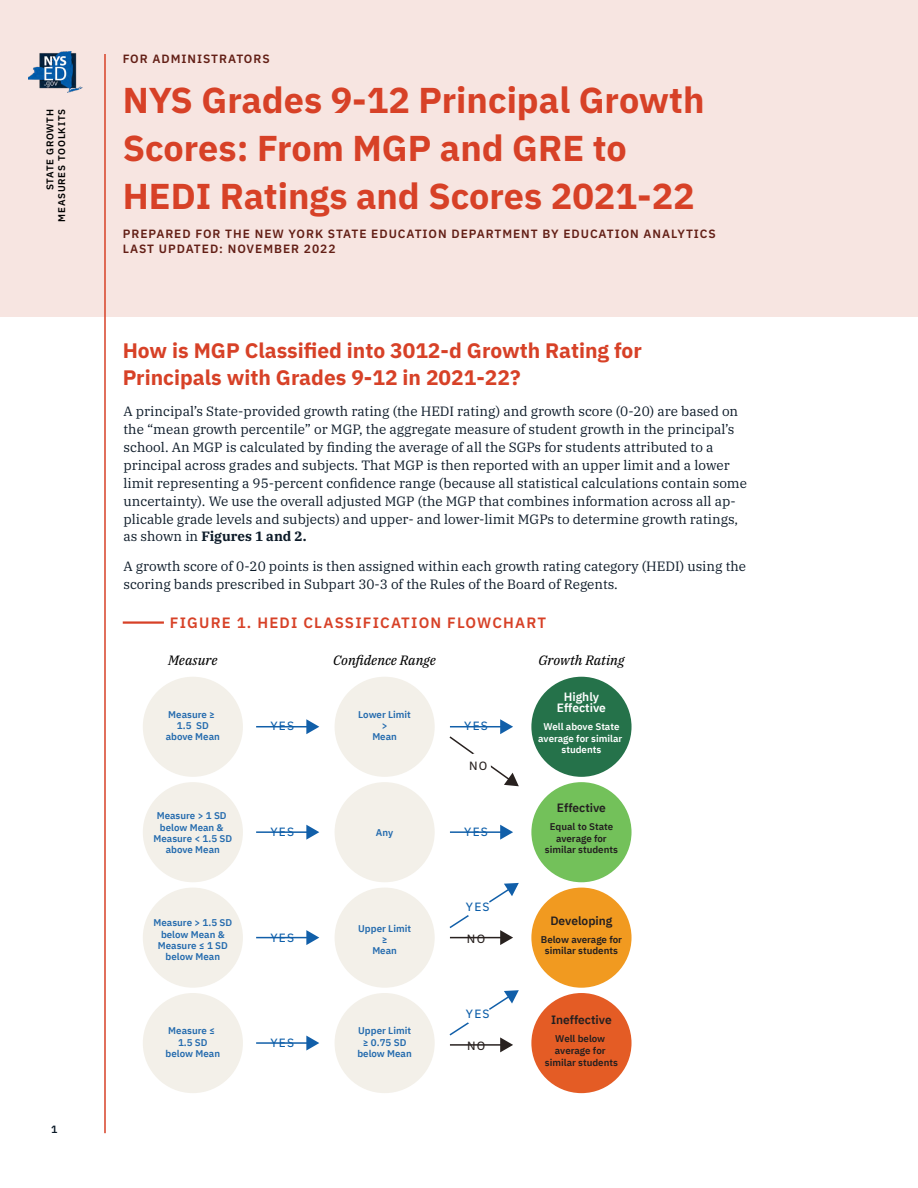
<style>
.page{position:relative;width:918px;height:1188px;background:#fff}
.page>*{position:absolute;margin:0;border:0;box-sizing:border-box;transform-origin:0 0}
.t1{font:700 36px/48px "IBM Plex Sans";color:#d74127}
.t2{font:700 21px/27px "IBM Plex Sans";color:#d74127}
.t3{font:15px "IBM Plex Sans Sm Bld";letter-spacing:.08em;color:#d74127}
.t4{font:13.5px/18px "IBM Plex Serif";color:#0c1a28}
.t5{font:italic 13.5px "IBM Plex Serif Text";color:#000}
.t6{font:12px/14.4px "IBM Plex Sans Sm Bld";letter-spacing:.08em;color:#631f16}
.t7{font:600 12px "IBM Plex Sans";color:#231f20}
.t8{font:12px "IBM Plex Sans Text";letter-spacing:.1em;color:#0d5ea9}
.t9{font:600 12px/11.4px "IBM Plex Sans";color:#fff;text-align:center}
.t10{font:12px "IBM Plex Sans Text";color:#28211f}
.t11{font:10.5px "IBM Plex Sans Sm Bld";color:#0c1a28}
.t12{font:600 9.75px/11.2px "IBM Plex Sans";color:#246bae;text-align:center}
.t13{font:600 9.75px/11.7px "IBM Plex Sans";color:#231f20;text-align:center}
.t14{font:600 9.75px/11.7px "IBM Plex Sans";color:#fff;text-align:center}
.t15{font:9.75px/11.7px "IBM Plex Sans Sm Bld";letter-spacing:.08em;color:#000;text-align:right}
.s1{font-weight:700}
</style>
<div class="page">
<div style="left:0;top:0;width:918px;height:316px;background:#f7e5e1"></div>
<hr style="left:104px;top:54px;width:2px;height:1079px;background:#d74127">
<img style="left:29px;top:51px;width:53px;height:41px">
<hr style="left:123px;top:621px;width:41px;height:3px;background:#d74127">
<svg style="left:268px;top:936px;width:29px;height:3px"></svg>
<div style="left:143px;top:677px;width:100px;height:100px;background:#f3f0e9;border-radius:50%"></div>
<div style="left:143px;top:782px;width:100px;height:100px;background:#f3f0e9;border-radius:50%"></div>
<div style="left:143px;top:888px;width:100px;height:100px;background:#f3f0e9;border-radius:50%"></div>
<div style="left:335px;top:782px;width:100px;height:100px;background:#f3f0e9;border-radius:50%"></div>
<div style="left:335px;top:888px;width:100px;height:100px;background:#f3f0e9;border-radius:50%"></div>
<hr style="left:450px;top:831px;width:52px;height:2px;background:#115fa9">
<svg style="left:500px;top:825px;width:13px;height:15px"></svg>
<svg style="left:449px;top:883px;width:70px;height:62px"></svg>
<hr style="left:256px;top:831px;width:53px;height:2px;background:#115fa9">
<svg style="left:306px;top:825px;width:13px;height:15px"></svg>
<hr style="left:256px;top:937px;width:53px;height:1px;background:#115fa9">
<svg style="left:306px;top:930px;width:13px;height:15px"></svg>
<div style="left:335px;top:677px;width:100px;height:100px;background:#f3f0e9;border-radius:50%"></div>
<hr style="left:256px;top:726px;width:53px;height:1px;background:#115fa9">
<svg style="left:306px;top:719px;width:13px;height:15px"></svg>
<svg style="left:449px;top:719px;width:70px;height:67px"></svg>
<div style="left:466px;top:753px;width:25px;height:25px;background:#fff;border-radius:50%"></div>
<div style="left:531px;top:677px;width:101px;height:100px;background:#25724a;border-radius:50%"></div>
<div style="left:531px;top:782px;width:101px;height:100px;background:#73c15a;border-radius:50%"></div>
<div style="left:531px;top:888px;width:101px;height:100px;background:#f19a20;border-radius:50%"></div>
<div style="left:143px;top:993px;width:100px;height:100px;background:#f3f0e9;border-radius:50%"></div>
<div style="left:531px;top:993px;width:101px;height:100px;background:#e45c25;border-radius:50%"></div>
<hr style="left:256px;top:1042px;width:53px;height:2px;background:#115fa9">
<svg style="left:306px;top:1036px;width:13px;height:15px"></svg>
<div style="left:335px;top:993px;width:100px;height:100px;background:#f3f0e9;border-radius:50%"></div>
<svg style="left:449px;top:990px;width:70px;height:62px"></svg>
<p class="t15" style="left:43px;top:222px;width:114px;rotate:-90deg">STATE GROWTH<br>MEASURES TOOLKITS</p>
<p class="t11" style="left:51px;top:1121px;width:8px">1</p>
<p class="t6" style="left:123px;top:51px;width:148px">FOR ADMINISTRATORS</p>
<h1 class="t1" style="left:123px;top:74px;width:583px">NYS Grades 9-12 Principal Growth<br>Scores: From MGP and GRE to<br>HEDI Ratings and Scores 2021-22</h1>
<p class="t6" style="left:123px;top:226px;width:595px">PREPARED FOR THE NEW YORK STATE EDUCATION DEPARTMENT BY EDUCATION ANALYTICS<br>LAST UPDATED: NOVEMBER 2022</p>
<p class="t2" style="left:123px;top:335px;width:521px">How is MGP Classifed into 3012-d Growth Rating for<br>Principals with Grades 9-12 in 2021-22?</p>
<p class="t4" style="left:124px;top:401px;width:625px">A principal’s State-provided growth rating (the HEDI rating) and growth score (0-20) are based on the “mean growth percentile” or MGP, the aggregate measure of student growth in the principal’s school. An MGP is calculated by fnding the average of all the SGPs for students attributed to a principal across grades and subjects. That MGP is then reported with an upper limit and a lower limit representing a 95-percent confdence range (because all statistical calculations contain some uncertainty). We use the overall adjusted MGP (the MGP that combines information across all ap&shy;plicable grade levels and subjects) and upper- and lower-limit MGPs to determine growth ratings, as shown in <span class="s1">Figures 1 and 2.</span></p>
<p class="t4" style="left:124px;top:557px;width:624px">A growth score of 0-20 points is then assigned within each growth rating category (HEDI) using the scoring bands prescribed in Subpart 30-3 of the Rules of the Board of Regents.</p>
<p class="t3" style="left:170px;top:611px;width:378px">FIGURE 1. HEDI CLASSIFICATION FLOWCHART</p>
<p class="t5" style="left:168px;top:650px;width:51px">Measure</p>
<p class="t5" style="left:333px;top:650px;width:104px">Confdence Range</p>
<p class="t5" style="left:538px;top:650px;width:88px">Growth Rating</p>
<p class="t12" style="left:166px;top:708px;width:56px">Measure ≥<br>1.5 SD above Mean</p>
<p class="t12" style="left:358px;top:708px;width:54px">Lower Limit &gt;<br>Mean</p>
<h6 class="t8" style="left:270px;top:717px;width:25px">YES</h6>
<h6 class="t8" style="left:464px;top:717px;width:25px">YES</h6>
<p class="t9" style="left:557px;top:690px;width:51px">Highly<br>Effective</p>
<p class="t14" style="left:538px;top:720px;width:86px">Well above State average for similar students</p>
<p class="t10" style="left:469px;top:757px;width:20px">NO</p>
<p class="t12" style="left:154px;top:810px;width:80px">Measure &gt; 1 SD below Mean &amp;<br>Measure &lt; 1.5 SD above Mean</p>
<p class="t8" style="left:270px;top:823px;width:25px">YES</p>
<p class="t8" style="left:464px;top:823px;width:25px">YES</p>
<p class="t12" style="left:376px;top:826px;width:19px">Any</p>
<p class="t7" style="left:557px;top:799px;width:51px">Effective</p>
<p class="t13" style="left:545px;top:820px;width:75px">Equal to State average for similar students</p>
<p class="t8" style="left:466px;top:898px;width:25px">YES</p>
<p class="t12" style="left:154px;top:916px;width:80px">Measure &gt; 1.5 SD below Mean &amp;<br>Measure ≤ 1 SD below Mean</p>
<p class="t12" style="left:358px;top:922px;width:54px">Upper Limit ≥<br>Mean</p>
<p class="t8" style="left:270px;top:928px;width:25px">YES</p>
<p class="t10" style="left:467px;top:929px;width:20px">NO</p>
<p class="t7" style="left:550px;top:911px;width:64px">Developing</p>
<p class="t13" style="left:541px;top:933px;width:83px">Below average for similar students</p>
<p class="t12" style="left:166px;top:1024px;width:56px">Measure ≤<br>1.5 SD below Mean</p>
<p class="t8" style="left:270px;top:1034px;width:25px">YES</p>
<p class="t12" style="left:357px;top:1024px;width:56px">Upper Limit ≥ 0.75 SD below Mean</p>
<p class="t8" style="left:466px;top:1005px;width:25px">YES</p>
<p class="t10" style="left:467px;top:1037px;width:20px">NO</p>
<p class="t7" style="left:551px;top:1011px;width:62px">Ineffective</p>
<p class="t13" style="left:545px;top:1032px;width:75px">Well below average for similar students</p>
</div>
